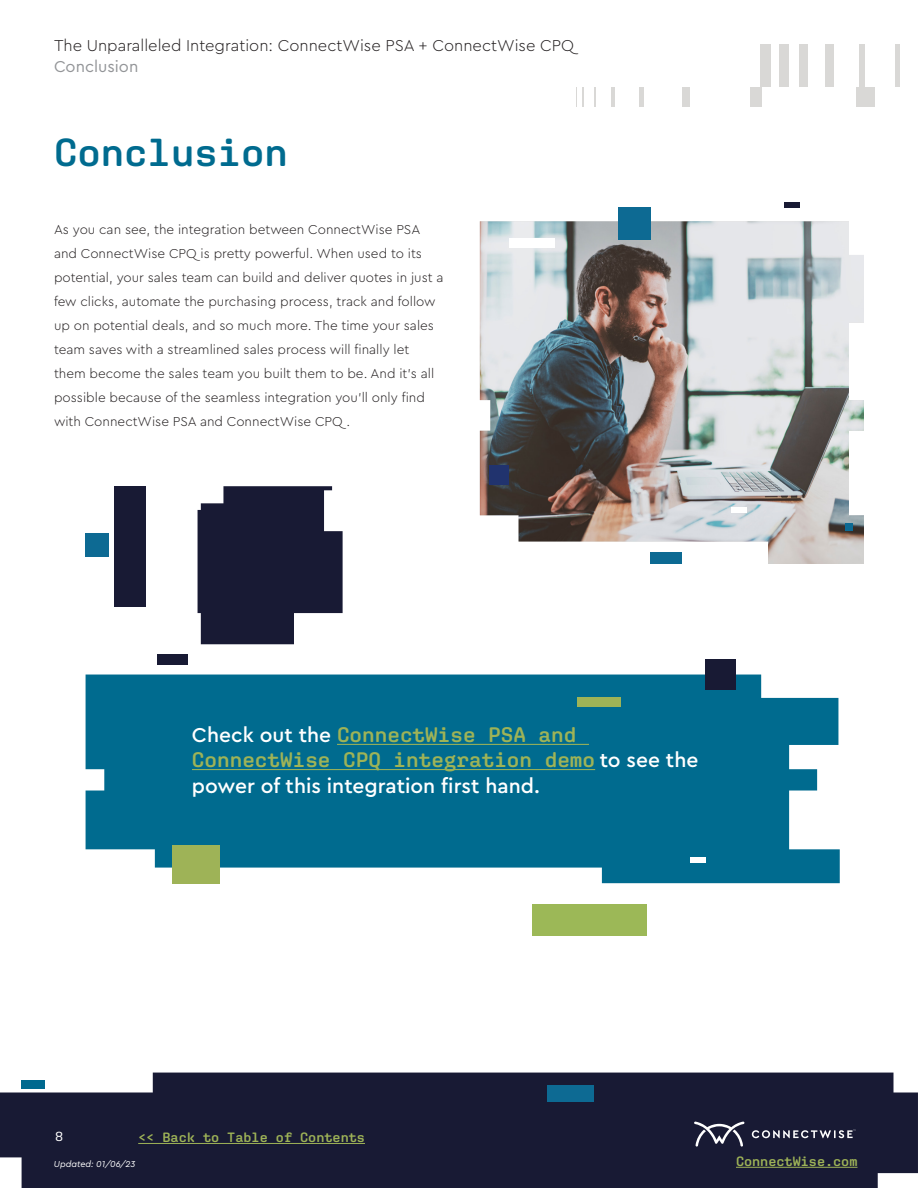
<style>
.page{position:relative;width:918px;height:1188px;background:#fff}
.page>*{position:absolute;margin:0;border:0;box-sizing:border-box;transform-origin:0 0}
.Body_-_Chapter{font:600 39px "Aglet Mono";color:#006b8f}
.Body_-_Callout_Bold{font:500 21px/25.2px "Cera Pro";color:#fff}
.Header_-_Section{font:300 16.5px/21px "Cera Pro";color:#231f20}
.t1{font:300 13.5px/24px "Cera Pro";color:#231f20}
.t2{font:600 13.5px "Aglet Mono";color:#9eb357}
.t3{font:13.5px "Aglet Mono";color:#fff}
.t4{font:italic 9px "Cera Pro";color:#fff}
.s1{font-weight:400;color:#939598}
.s2{font-family:"Aglet Mono";font-weight:600;color:#9eb357}
</style>
<div class="page">
<div style="left:0;top:1073px;width:918px;height:115px;background:#181a34"></div>
<div style="left:548px;top:1086px;width:46px;height:16px;background:#0d6a93"></div>
<div style="left:21px;top:1080px;width:24px;height:9px;background:#00698f"></div>
<hr style="left:138px;top:1143px;width:227px;height:1px;background:#9eb357">
<svg style="left:694px;top:1121px;width:162px;height:26px;background:#3a3b51"></svg>
<div style="left:856px;top:87px;width:19px;height:20px;background:#d9d8d6"></div>
<div style="left:750px;top:87px;width:12px;height:20px;background:#d9d8d6"></div>
<div style="left:682px;top:87px;width:8px;height:20px;background:#d9d8d6"></div>
<div style="left:639px;top:87px;width:5px;height:20px;background:#d9d8d6"></div>
<hr style="left:611px;top:87px;width:3px;height:20px;background:#d9d8d6">
<hr style="left:594px;top:87px;width:2px;height:20px;background:#d9d8d6">
<svg style="left:583px;top:87px;width:1px;height:20px"></svg>
<svg style="left:576px;top:87px;width:1px;height:20px"></svg>
<div style="left:760px;top:44px;width:11px;height:43px;background:#d9d8d6"></div>
<div style="left:779px;top:44px;width:9px;height:43px;background:#d9d8d6"></div>
<div style="left:800px;top:44px;width:8px;height:43px;background:#d9d8d6"></div>
<div style="left:825px;top:44px;width:8px;height:43px;background:#d9d8d6"></div>
<div style="left:859px;top:44px;width:6px;height:43px;background:#d9d8d6"></div>
<div style="left:895px;top:44px;width:5px;height:43px;background:#d9d8d6"></div>
<hr style="left:736px;top:1167px;width:122px;height:1px;background:#9eb357">
<svg style="left:86px;top:675px;width:754px;height:208px;background:#19799a"></svg>
<div style="left:690px;top:857px;width:15px;height:6px;background:#fff"></div>
<div style="left:157px;top:654px;width:31px;height:11px;background:#181a34"></div>
<div style="left:173px;top:845px;width:47px;height:38px;background:#9eb357"></div>
<div style="left:705px;top:659px;width:31px;height:31px;background:#181a34"></div>
<div style="left:578px;top:697px;width:43px;height:10px;background:#9eb357"></div>
<hr style="left:337px;top:744px;width:252px;height:1px;background:#9eb357">
<hr style="left:192px;top:769px;width:403px;height:1px;background:#9eb357">
<img style="left:480px;top:221px;width:384px;height:343px">
<div style="left:731px;top:507px;width:16px;height:6px;background:#fff"></div>
<div style="left:651px;top:553px;width:31px;height:11px;background:#0d6a93"></div>
<div style="left:784px;top:202px;width:16px;height:6px;background:#181a34"></div>
<div style="left:489px;top:465px;width:20px;height:20px;background:#21336e"></div>
<div style="left:845px;top:523px;width:8px;height:8px;background:#0d6a93"></div>
<div style="left:618px;top:208px;width:33px;height:32px;background:#0d6a93"></div>
<div style="left:509px;top:238px;width:45px;height:10px;background:#fff"></div>
<div style="left:532px;top:904px;width:115px;height:32px;background:#9cb857"></div>
<div style="left:86px;top:533px;width:23px;height:24px;background:#0d6a93"></div>
<svg style="left:198px;top:486px;width:145px;height:158px;background:#33354c"></svg>
<div style="left:115px;top:486px;width:31px;height:121px;background:#181a34"></div>
<p class="Header_-_Section" style="left:54px;top:34px;width:522px">The Unparalleled Integration: ConnectWise PSA + ConnectWise CPQ<br><span class="s1">Conclusion</span></p>
<p class="Body_-_Chapter" style="left:54px;top:129px;width:235px">Conclusion</p>
<p class="t1" style="left:54px;top:217px;width:391px">As you can see, the integration between ConnectWise PSA and ConnectWise CPQ is pretty powerful. When used to its potential, your sales team can build and deliver quotes in just a few clicks, automate the purchasing process, track and follow up on potential deals, and so much more. The time your sales team saves with a streamlined sales process will finally let them become the sales team you built them to be. And it’s all possible because of the seamless integration you’ll only find with ConnectWise PSA and ConnectWise CPQ .</p>
<p class="Body_-_Callout_Bold" style="left:192px;top:722px;width:508px">Check out the <span class="s2">ConnectWise PSA and<br>ConnectWise CPQ integration demo</span> to see the power of this integration first hand.</p>
<p class="t3" style="left:55px;top:1129px;width:10px">8</p>
<p class="t2" style="left:138px;top:1129px;width:228px">&lt;&lt; Back to Table of Contents</p>
<p class="t4" style="left:54px;top:1158px;width:83px">Updated: 01/06/23</p>
<p class="t2" style="left:736px;top:1153px;width:123px">ConnectWise.com</p>
</div>
